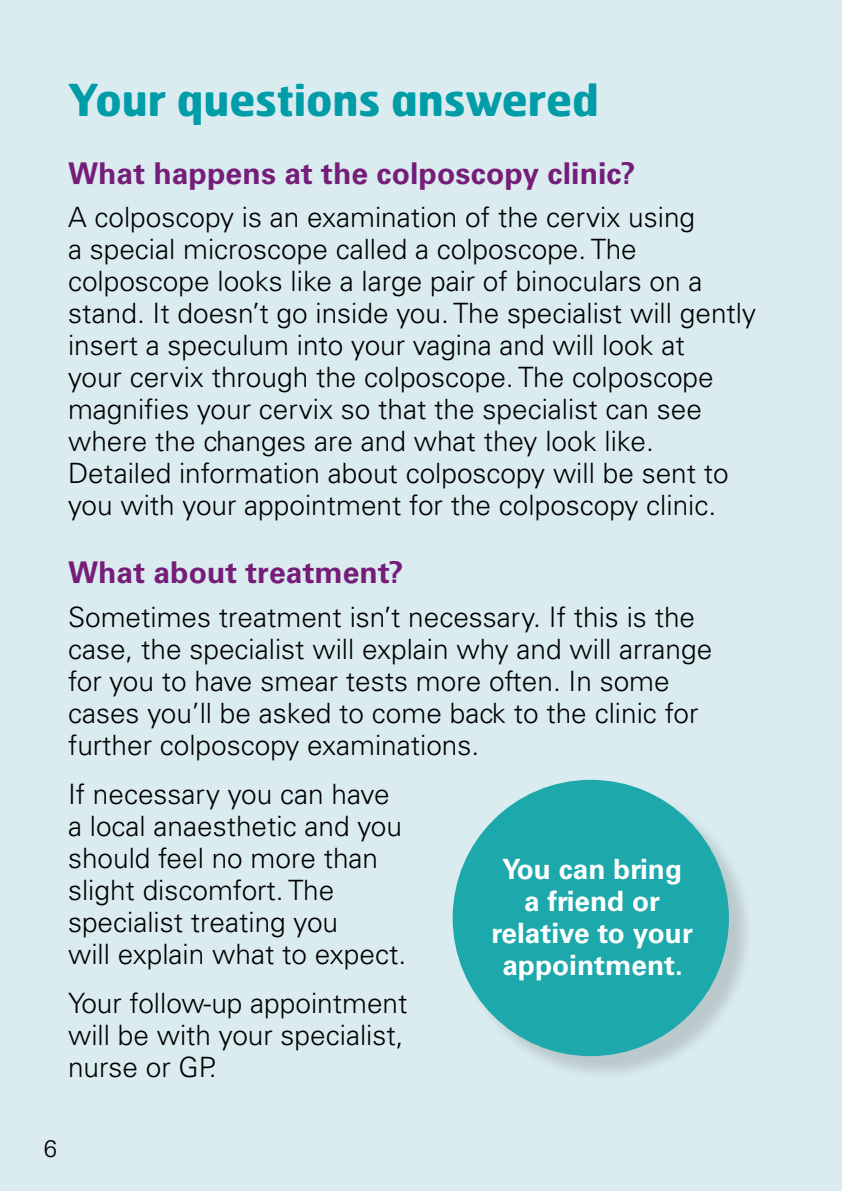
<style>
.page{position:relative;width:842px;height:1191px;background:#daecef}
.page>*{position:absolute;margin:0;border:0;box-sizing:border-box;transform-origin:0 0}
.HEADING{font:700 44px "Hermes";letter-spacing:-.005em;color:#009da9}
.question{font:700 30px "Univers LT Std";letter-spacing:.005em;color:#751d79}
.BODY{font:300 28px/32px "Univers LT Std";color:#000}
.benefits{font:700 28px/32px "Univers LT Std";color:#fff;text-align:center}
.BODY-2{font:300 24px "Univers LT Std";color:#000}
</style>
<div class="page">
<div style="left:456px;top:783px;width:298px;height:298px;background:#000;opacity:.15"></div>
<div style="left:453px;top:780px;width:276px;height:276px;background:#1da8ab;border-radius:50%"></div>
<p class="HEADING" style="left:68px;top:71px;width:532px">Your questions answered</p>
<p class="question" style="left:68px;top:156px;width:569px">What happens at the colposcopy clinic?</p>
<p class="BODY" style="left:68px;top:201px;width:689px">A colposcopy is an examination of the cervix using<br>a special microscope called a colposcope. The colposcope looks like a large pair of binoculars on a stand. It doesn’t go inside you. The specialist will gently insert a speculum into your vagina and will look at<br>your cervix through the colposcope. The colposcope magnifies your cervix so that the specialist can see where the changes are and what they look like.<br>Detailed information about colposcopy will be sent to you with your appointment for the colposcopy clinic.</p>
<p class="question" style="left:68px;top:555px;width:337px">What about treatment?</p>
<p class="BODY" style="left:68px;top:601px;width:646px">Sometimes treatment isn’t necessary. If this is the case, the specialist will explain why and will arrange for you to have smear tests more often. In some cases you’ll be asked to come back to the clinic for further colposcopy examinations.</p>
<p class="BODY" style="left:68px;top:778px;width:340px">If necessary you can have a local anaesthetic and you should feel no more than slight discomfort. The specialist treating you<br>will explain what to expect.</p>
<p class="BODY" style="left:68px;top:987px;width:341px">Your follow-up appointment will be with your specialist, nurse or GP.</p>
<p class="benefits" style="left:491px;top:853px;width:203px">You can bring a friend or relative to your appointment.</p>
<p class="BODY-2" style="left:44px;top:1134px;width:15px">6</p>
</div>
